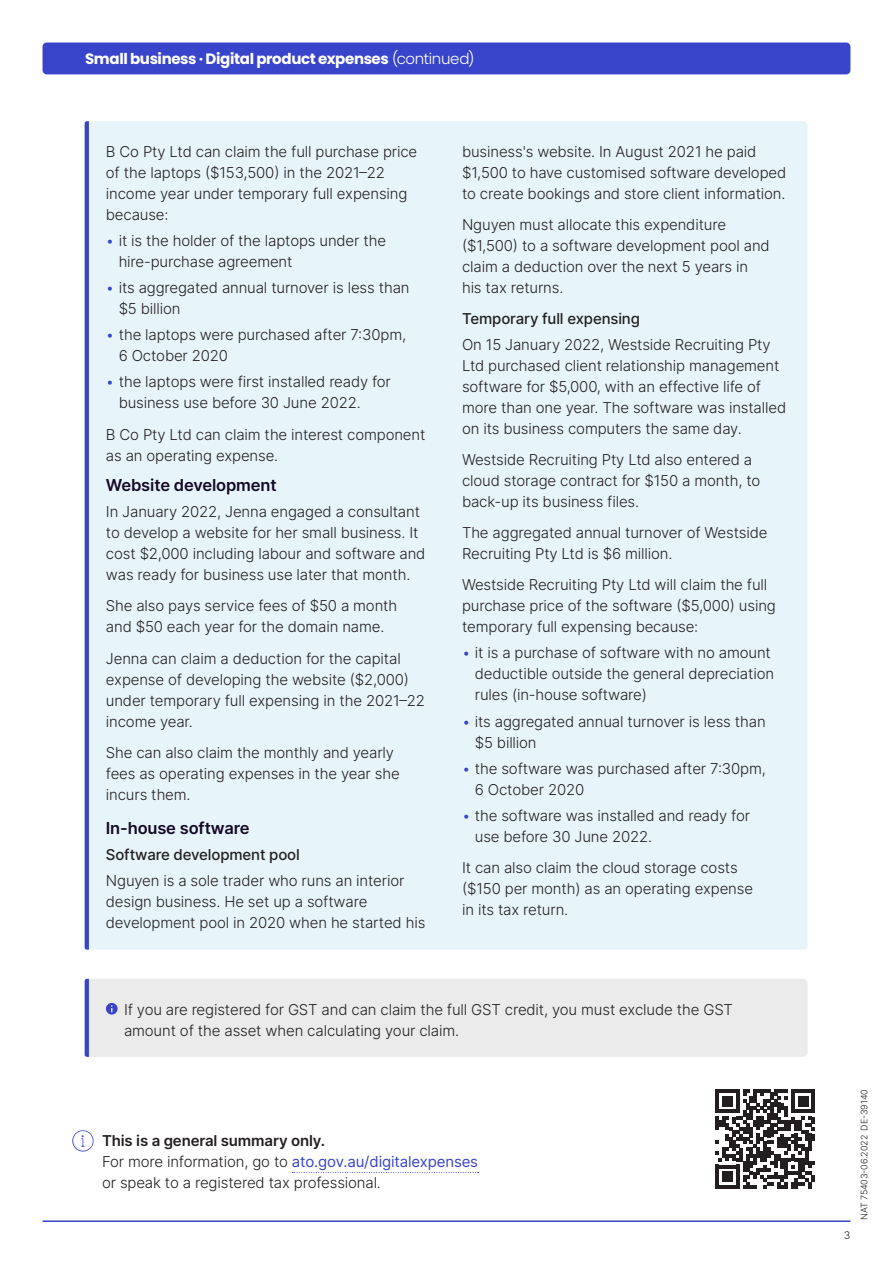
<style>
.page{position:relative;width:893px;height:1263px;background:#fff}
.page>*{position:absolute;margin:0;border:0;box-sizing:border-box;transform-origin:0 0}
.t1{font:600 16.5px "Inter";letter-spacing:-.01em;color:#150925}
.p_icon{font:300 15px/21px "Inter";letter-spacing:-.01em;color:#231f20}
.t2{font:700 15px "Poppins";letter-spacing:-.025em;color:#fff}
.t3{font:500 15px "Inter";letter-spacing:-.01em;color:#231f20}
.t4{font:600 15px "Inter";letter-spacing:-.01em;color:#231f20}
.t5{font:300 10.5px "Inter";color:#231f20}
.p_job_number{font:300 9px "Inter";letter-spacing:-.01em;color:#231f20}
.s1{font-weight:300}
.s2{color:#3844ca}
.s3{font-weight:400;color:#3844ca}
</style>
<div class="page">
<hr style="left:43px;top:1220px;width:807px;height:2px;background:#3844ca">
<div style="left:43px;top:43px;width:807px;height:31px;background:#3844ca;border-radius:4px"></div>
<div style="left:85px;top:121px;width:722px;height:829px;background:#e7f5fb;border-radius:4px"></div>
<div style="left:85px;top:979px;width:722px;height:78px;background:#ebebec;border-radius:4px"></div>
<div style="left:106px;top:1003px;width:12px;height:11px;background:#3844ca;border-radius:50%"></div>
<svg style="left:111px;top:1005px;width:2px;height:7px"></svg>
<svg style="left:292px;top:1172px;width:187px;height:1px"></svg>
<svg style="left:72px;top:1130px;width:22px;height:21px"></svg>
<svg style="left:715px;top:1089px;width:100px;height:100px"></svg>
<svg style="left:85px;top:121px;width:4px;height:829px;background:#3b47ca"></svg>
<svg style="left:85px;top:979px;width:4px;height:78px"></svg>
<p class="t2" style="left:85px;top:50px;width:391px">Small business · Digital product expenses <span class="s1">(continued)</span></p>
<p class="p_icon" style="left:106px;top:141px;width:313px">B Co Pty Ltd can claim the full purchase price of the laptops ($153,500) in the 2021–22 income year under temporary full expensing because:</p>
<p class="p_icon" style="left:119px;top:230px;width:269px;text-indent:-13px"><span class="s2">•</span> it is the holder of the laptops under the hire-purchase agreement</p>
<p class="p_icon" style="left:119px;top:277px;width:292px;text-indent:-13px"><span class="s2">•</span> its aggregated annual turnover is less than $5 billion</p>
<p class="p_icon" style="left:119px;top:324px;width:289px;text-indent:-13px"><span class="s2">•</span> the laptops were purchased after 7:30pm,<br>6 October 2020</p>
<p class="p_icon" style="left:119px;top:371px;width:274px;text-indent:-13px"><span class="s2">•</span> the laptops were first installed ready for business use before 30 June 2022.</p>
<p class="p_icon" style="left:106px;top:423px;width:321px">B Co Pty Ltd can claim the interest component as an operating expense.</p>
<h4 class="t1" style="left:106px;top:473px;width:172px">Website development</h4>
<p class="p_icon" style="left:106px;top:501px;width:321px">In January 2022, Jenna engaged a consultant to develop a website for her small business. It cost $2,000 including labour and software and was ready for business use later that month.</p>
<p class="p_icon" style="left:106px;top:595px;width:293px">She also pays service fees of $50 a month and $50 each year for the domain name.</p>
<p class="p_icon" style="left:106px;top:647px;width:321px">Jenna can claim a deduction for the capital expense of developing the website ($2,000) under temporary full expensing in the 2021–22 income year.</p>
<p class="p_icon" style="left:106px;top:742px;width:295px">She can also claim the monthly and yearly fees as operating expenses in the year she incurs them.</p>
<h4 class="t1" style="left:106px;top:816px;width:145px">In-house software</h4>
<h5 class="t3" style="left:106px;top:844px;width:195px">Software development pool</h5>
<p class="p_icon" style="left:106px;top:869px;width:321px">Nguyen is a sole trader who runs an interior design business. He set up a software development pool in 2020 when he started his</p>
<p class="p_icon" style="left:462px;top:141px;width:326px">business's website. In August 2021 he paid $1,500 to have customised software developed to create bookings and store client information.</p>
<p class="p_icon" style="left:462px;top:214px;width:309px">Nguyen must allocate this expenditure ($1,500) to a software development pool and claim a deduction over the next 5 years in his tax returns.</p>
<h5 class="t3" style="left:462px;top:308px;width:179px">Temporary full expensing</h5>
<p class="p_icon" style="left:462px;top:334px;width:326px">On 15 January 2022, Westside Recruiting Pty Ltd purchased client relationship management software for $5,000, with an effective life of more than one year. The software was installed on its business computers the same day.</p>
<p class="p_icon" style="left:462px;top:449px;width:300px">Westside Recruiting Pty Ltd also entered a cloud storage contract for $150 a month, to back-up its business files.</p>
<p class="p_icon" style="left:462px;top:522px;width:307px">The aggregated annual turnover of Westside<br>Recruiting Pty Ltd is $6 million.</p>
<p class="p_icon" style="left:462px;top:574px;width:315px">Westside Recruiting Pty Ltd will claim the full purchase price of the software ($5,000) using temporary full expensing because:</p>
<p class="p_icon" style="left:475px;top:642px;width:301px;text-indent:-13px"><span class="s2">•</span> it is a purchase of software with no amount deductible outside the general depreciation rules (in-house software)</p>
<p class="p_icon" style="left:475px;top:710px;width:292px;text-indent:-13px"><span class="s2">•</span> its aggregated annual turnover is less than $5 billion</p>
<p class="p_icon" style="left:475px;top:757px;width:293px;text-indent:-13px"><span class="s2">•</span> the software was purchased after 7:30pm,<br>6 October 2020</p>
<p class="p_icon" style="left:475px;top:805px;width:277px;text-indent:-13px"><span class="s2">•</span> the software was installed and ready for use before 30 June 2022.</p>
<p class="p_icon" style="left:462px;top:857px;width:293px">It can also claim the cloud storage costs ($150 per month) as an operating expense in its tax return.</p>
<p class="p_icon" style="left:124px;top:998px;width:611px">If you are registered for GST and can claim the full GST credit, you must exclude the GST amount of the asset when calculating your claim.</p>
<p class="t4" style="left:102px;top:1130px;width:225px">This is a general summary only.</p>
<p class="p_icon" style="left:102px;top:1151px;width:378px">For more information, go to <span class="s3">ato.gov.au/digitalexpenses </span>or speak to a registered tax professional.</p>
<p class="t5" style="left:844px;top:1228px;width:8px">3</p>
<p class="p_job_number" style="left:858px;top:1220px;width:132px;rotate:-90deg">NAT 75403-06.2022 DE-39140</p>
</div>
